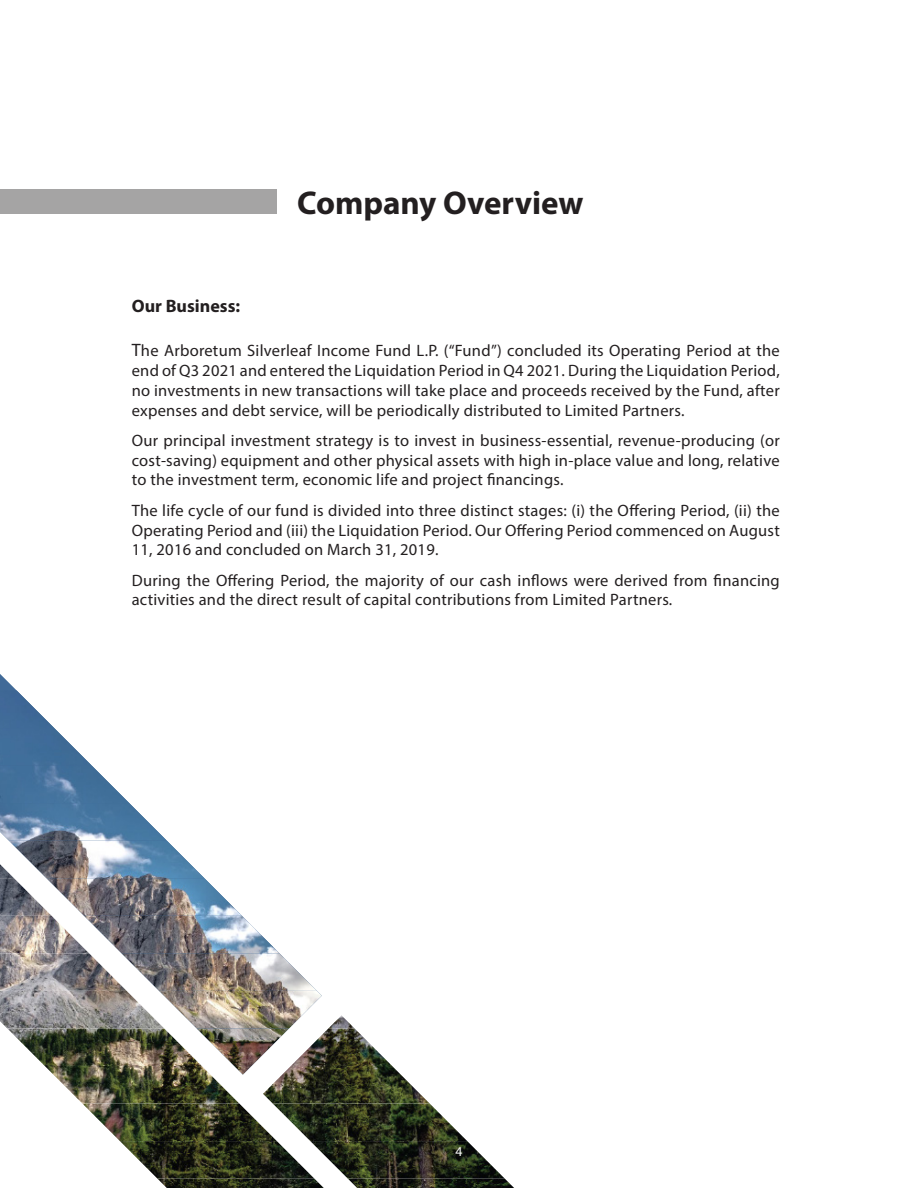
<style>
.page{position:relative;width:918px;height:1188px;background:#fff}
.page>*{position:absolute;margin:0;border:0;box-sizing:border-box;transform-origin:0 0}
.t1{font:700 33px "Myriad Pro";color:#231f20}
.t2{font:700 18px "Myriad Pro";color:#231f20}
.t3{font:16.5px/19.8px "Myriad Pro";letter-spacing:.015em;color:#231f20;text-align:justify}
.t4{font:13.5px "Myriad Pro";color:#fff}
.s1{font-size:18px}
</style>
<div class="page">
<div style="left:0;top:189px;width:277px;height:25px;background:#a5a4a4"></div>
<img style="left:54px;top:1075px;width:185px;height:29px">
<img style="left:83px;top:1104px;width:190px;height:37px">
<img style="left:120px;top:1141px;width:190px;height:38px">
<img style="left:158px;top:1179px;width:166px;height:9px">
<svg style="left:0;top:674px;width:290px;height:401px"></svg>
<img style="left:0;top:690px;width:54px;height:38px">
<img style="left:0;top:728px;width:92px;height:38px">
<img style="left:0;top:766px;width:129px;height:37px">
<img style="left:0;top:803px;width:167px;height:38px">
<img style="left:9px;top:841px;width:195px;height:37px">
<img style="left:47px;top:878px;width:195px;height:38px">
<img style="left:84px;top:916px;width:195px;height:37px">
<img style="left:122px;top:953px;width:195px;height:38px">
<img style="left:159px;top:991px;width:163px;height:37px">
<img style="left:197px;top:1028px;width:92px;height:38px">
<img style="left:234px;top:1066px;width:17px;height:9px">
<img style="left:329px;top:1015px;width:25px;height:13px">
<img style="left:291px;top:1028px;width:101px;height:38px">
<img style="left:263px;top:1066px;width:167px;height:38px">
<img style="left:273px;top:1104px;width:194px;height:37px">
<img style="left:310px;top:1141px;width:195px;height:38px">
<img style="left:348px;top:1179px;width:166px;height:9px">
<p class="t1" style="left:297px;top:181px;width:288px">Company Overview</p>
<p class="t2" style="left:132px;top:294px;width:110px">Our Business:</p>
<p class="t3" style="left:132px;top:340px;width:650px"><span class="s1">T</span>he Arboretum Silverleaf Income Fund L.P. (“Fund”) concluded its Operating Period at the end of Q3 2021 and entered the Liquidation Period in Q4 2021. During the Liquidation Period, no investments in new transactions will take place and proceeds received by the Fund, after expenses and debt service, will be periodically distributed to Limited Partners.</p>
<p class="t3" style="left:132px;top:430px;width:650px">Our principal investment strategy is to invest in business-essential, revenue-producing (or cost-saving) equipment and other physical assets with high in-place value and long, relative to the investment term, economic life and project financings.</p>
<p class="t3" style="left:132px;top:500px;width:650px">The life cycle of our fund is divided into three distinct stages: (i) the Offering Period, (ii) the Operating Period and (iii) the Liquidation Period. Our Offering Period commenced on August 11, 2016 and concluded on March 31, 2019.</p>
<p class="t3" style="left:132px;top:570px;width:650px">During the Offering Period, the majority of our cash inflows were derived from financing activities and the direct result of capital contributions from Limited Partners.</p>
<p class="t4" style="left:456px;top:1143px;width:8px">4</p>
</div>
